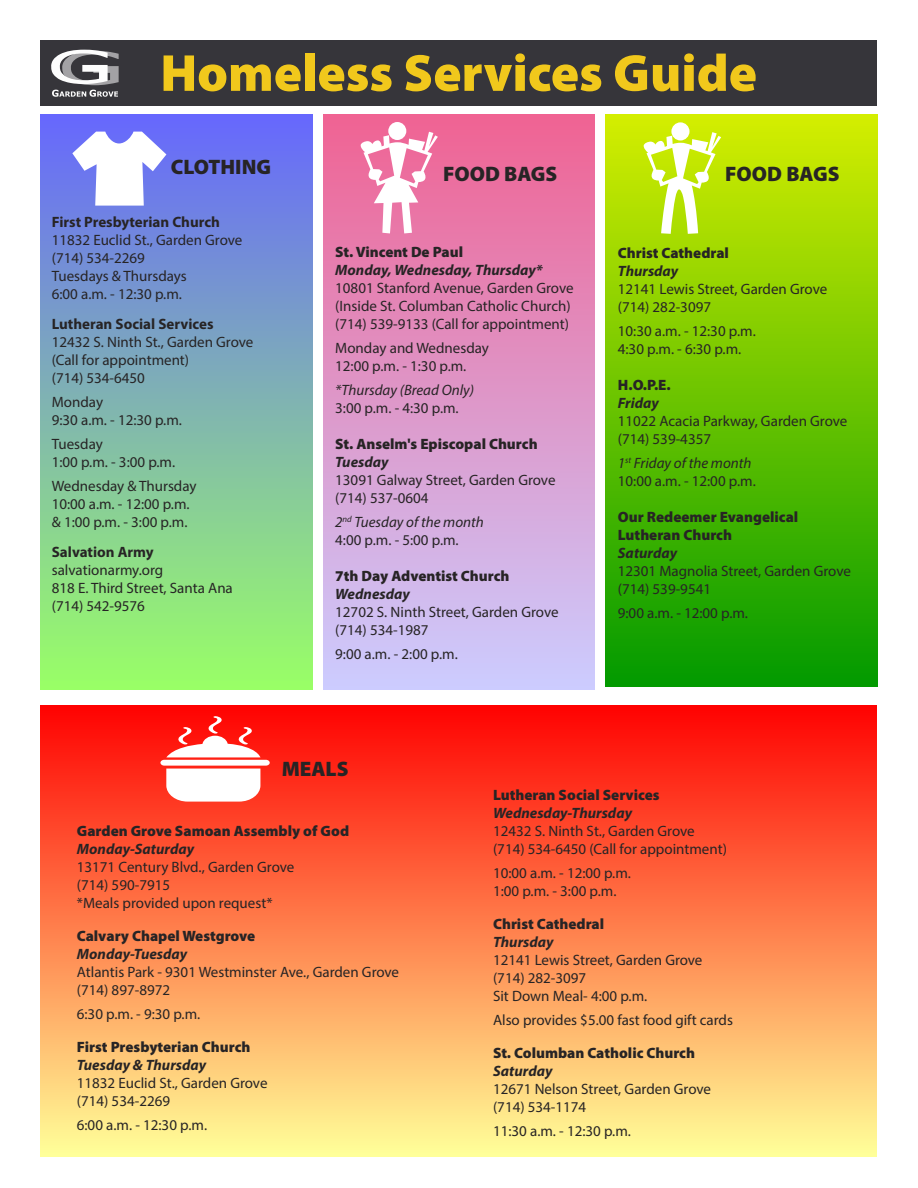
<style>
.page{position:relative;width:918px;height:1188px;background:#fff}
.page>*{position:absolute;margin:0;border:0;box-sizing:border-box;transform-origin:0 0}
.t1{font:900 52.5px "Myriad Pro";color:#f1c81c}
.t2{font:900 21px "Myriad Pro";color:#272425}
.t3{font:15px/18px "Myriad Pro";color:#272425}
.t4{font:900 15px/18px "Myriad Pro";color:#272425}
.t5{font:italic 700 15px "Myriad Pro";color:#272425}
.t6{font:700 15px "Myriad Pro";color:#272425}
.t7{font:italic 15px/18px "Myriad Pro";color:#272425}
.s1{font-style:normal}
.s2{font-style:italic}
</style>
<div class="page">
<div style="left:40px;top:40px;width:838px;height:66px;background:#36353a"></div>
<div style="left:40px;top:114px;width:272px;height:576px;background:linear-gradient(to bottom,#6667fe,#9f6)"></div>
<div style="left:40px;top:705px;width:837px;height:451px;background:linear-gradient(to bottom,#ff0101,#ff9)"></div>
<div style="left:323px;top:114px;width:272px;height:576px;background:linear-gradient(to bottom,#f06393,#ccf)"></div>
<div style="left:606px;top:114px;width:272px;height:572px;background:linear-gradient(to bottom,#d4ee00,#029a00)"></div>
<svg style="left:72px;top:132px;width:94px;height:74px"></svg>
<svg style="left:160px;top:716px;width:110px;height:86px"></svg>
<svg style="left:361px;top:132px;width:77px;height:101px"></svg>
<div style="left:388px;top:122px;width:18px;height:18px;background:#fff;border-radius:50%"></div>
<svg style="left:644px;top:132px;width:77px;height:102px"></svg>
<div style="left:671px;top:122px;width:19px;height:18px;background:#fff;border-radius:50%"></div>
<svg style="left:51px;top:50px;width:68px;height:47px"></svg>
<h1 class="t1" style="left:160px;top:38px;width:598px">Homeless Services Guide</h1>
<h2 class="t2" style="left:171px;top:153px;width:102px">CLOTHING</h2>
<p class="t6" style="left:52px;top:212px;width:170px">First Presbyterian Church</p>
<p class="t3" style="left:52px;top:231px;width:192px">11832 Euclid St., Garden Grove (714) 534-2269<br>Tuesdays &amp; Thursdays<br>6:00 a.m. - 12:30 p.m.</p>
<p class="t6" style="left:52px;top:314px;width:163px">Lutheran Social Services</p>
<p class="t3" style="left:52px;top:333px;width:203px">12432 S. Ninth St., Garden Grove (Call for appointment)<br>(714) 534-6450</p>
<p class="t3" style="left:52px;top:393px;width:132px">Monday<br>9:30 a.m. - 12:30 p.m.</p>
<p class="t3" style="left:52px;top:435px;width:125px">Tuesday<br>1:00 p.m. - 3:00 p.m.</p>
<p class="t3" style="left:52px;top:477px;width:146px">Wednesday &amp; Thursday<br>10:00 a.m. - 12:00 p.m. &amp; 1:00 p.m. - 3:00 p.m.</p>
<p class="t6" style="left:52px;top:542px;width:103px">Salvation Army</p>
<p class="t3" style="left:52px;top:561px;width:183px">salvationarmy.org<br>818 E. Third Street, Santa Ana (714) 542-9576</p>
<h2 class="t2" style="left:443px;top:160px;width:116px">FOOD BAGS</h2>
<p class="t4" style="left:335px;top:243px;width:129px">St. Vincent De Paul</p>
<p class="t5" style="left:335px;top:261px;width:209px">Monday, Wednesday, Thursday*</p>
<p class="t3" style="left:335px;top:279px;width:240px">10801 Stanford Avenue, Garden Grove (Inside St. Columban Catholic Church) (714) 539-9133 (Call for appointment)</p>
<p class="t3" style="left:335px;top:339px;width:155px">Monday and Wednesday<br>12:00 p.m. - 1:30 p.m.</p>
<p class="t7" style="left:335px;top:381px;width:140px">*Thursday (Bread Only)</p>
<p class="t3" style="left:335px;top:399px;width:125px">3:00 p.m. - 4:30 p.m.</p>
<p class="t4" style="left:335px;top:435px;width:204px">St. Anselm's Episcopal Church</p>
<p class="t5" style="left:335px;top:453px;width:55px">Tuesday</p>
<p class="t3" style="left:335px;top:471px;width:222px">13091 Galway Street, Garden Grove (714) 537-0604</p>
<p class="t7" style="left:335px;top:513px;width:150px">2<sup>nd</sup> Tuesday of the month<br><span class="s1">4:00 p.m. - 5:00 p.m.</span></p>
<p class="t4" style="left:335px;top:567px;width:176px">7th Day Adventist Church</p>
<p class="t5" style="left:335px;top:585px;width:76px">Wednesday</p>
<p class="t3" style="left:335px;top:603px;width:225px">12702 S. Ninth Street, Garden Grove (714) 534-1987</p>
<p class="t3" style="left:335px;top:645px;width:124px">9:00 a.m. - 2:00 p.m.</p>
<h2 class="t2" style="left:282px;top:755px;width:68px">MEALS</h2>
<h2 class="t2" style="left:725px;top:160px;width:116px">FOOD BAGS</h2>
<p class="t4" style="left:618px;top:244px;width:113px">Christ Cathedral</p>
<p class="t5" style="left:618px;top:262px;width:62px">Thursday</p>
<p class="t3" style="left:618px;top:280px;width:211px">12141 Lewis Street, Garden Grove (714) 282-3097</p>
<p class="t3" style="left:618px;top:322px;width:139px">10:30 a.m. - 12:30 p.m.<br>4:30 p.m. - 6:30 p.m.</p>
<p class="t4" style="left:618px;top:376px;width:54px">H.O.P.E.</p>
<p class="t5" style="left:618px;top:394px;width:43px">Friday</p>
<p class="t3" style="left:618px;top:412px;width:231px">11022 Acacia Parkway, Garden Grove (714) 539-4357</p>
<p class="t3" style="left:618px;top:454px;width:139px"><span class="s2">1</span><sup>st</sup> <span class="s2">Friday of the month<br></span>10:00 a.m. - 12:00 p.m.</p>
<p class="t4" style="left:618px;top:508px;width:182px">Our Redeemer Evangelical<br>Lutheran Church</p>
<p class="t5" style="left:618px;top:544px;width:61px">Saturday</p>
<p class="t3" style="left:618px;top:562px;width:235px">12301 Magnolia Street, Garden Grove (714) 539-9541</p>
<p class="t3" style="left:618px;top:604px;width:132px">9:00 a.m. - 12:00 p.m.</p>
<p class="t4" style="left:77px;top:821px;width:274px">Garden Grove Samoan Assembly of God</p>
<p class="t5" style="left:77px;top:839px;width:119px">Monday-Saturday</p>
<p class="t3" style="left:77px;top:857px;width:219px">13171 Century Blvd., Garden Grove (714) 590-7915<br>*Meals provided upon request*</p>
<p class="t4" style="left:77px;top:926px;width:180px">Calvary Chapel Westgrove</p>
<p class="t5" style="left:77px;top:944px;width:112px">Monday-Tuesday</p>
<p class="t3" style="left:77px;top:962px;width:324px">Atlantis Park - 9301 Westminster Ave., Garden Grove (714) 897-8972</p>
<p class="t3" style="left:77px;top:1004px;width:125px">6:30 p.m. - 9:30 p.m.</p>
<p class="t4" style="left:77px;top:1037px;width:175px">First Presbyterian Church</p>
<p class="t5" style="left:77px;top:1055px;width:131px">Tuesday &amp; Thursday</p>
<p class="t3" style="left:77px;top:1073px;width:192px">11832 Euclid St., Garden Grove (714) 534-2269</p>
<p class="t3" style="left:77px;top:1115px;width:132px">6:00 a.m. - 12:30 p.m.</p>
<p class="t4" style="left:493px;top:785px;width:168px">Lutheran Social Services</p>
<p class="t5" style="left:493px;top:803px;width:141px">Wednesday-Thursday</p>
<p class="t3" style="left:493px;top:821px;width:235px">12432 S. Ninth St., Garden Grove (714) 534-6450 (Call for appointment)</p>
<p class="t3" style="left:493px;top:863px;width:139px">10:00 a.m. - 12:00 p.m.<br>1:00 p.m. - 3:00 p.m.</p>
<p class="t4" style="left:493px;top:914px;width:113px">Christ Cathedral</p>
<p class="t5" style="left:493px;top:932px;width:62px">Thursday</p>
<p class="t3" style="left:493px;top:950px;width:211px">12141 Lewis Street, Garden Grove (714) 282-3097<br>Sit Down Meal- 4:00 p.m.</p>
<p class="t3" style="left:493px;top:1010px;width:241px">Also provides $5.00 fast food gift cards</p>
<p class="t4" style="left:493px;top:1043px;width:204px">St. Columban Catholic Church</p>
<p class="t5" style="left:493px;top:1061px;width:61px">Saturday</p>
<p class="t3" style="left:493px;top:1079px;width:219px">12671 Nelson Street, Garden Grove (714) 534-1174</p>
<p class="t3" style="left:493px;top:1121px;width:139px">11:30 a.m. - 12:30 p.m.</p>
</div>
